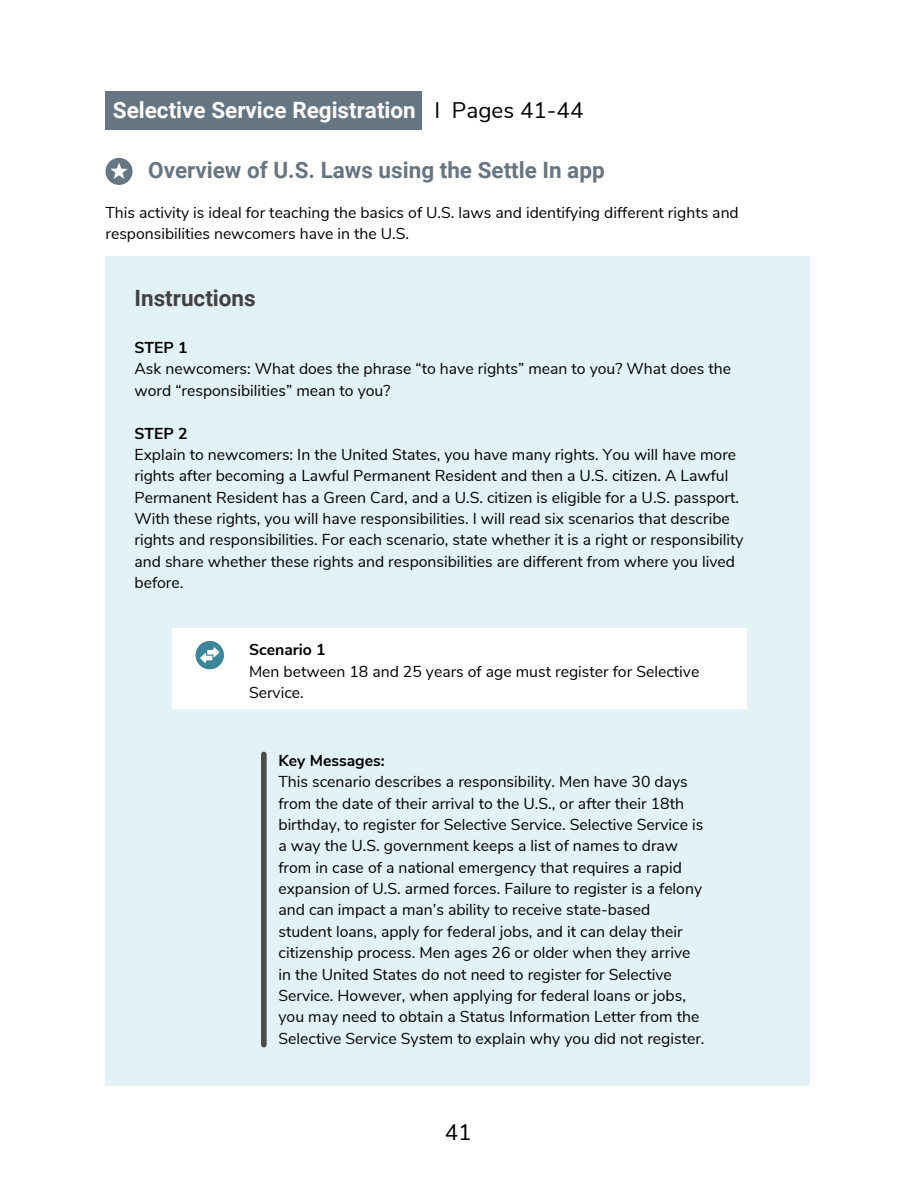
<style>
.page{position:relative;width:918px;height:1188px;background:#fff}
.page>*{position:absolute;margin:0;border:0;box-sizing:border-box;transform-origin:0 0}
.t1{font:700 22.5px "Roboto";color:#fff}
.t2{font:700 22.5px "Roboto";color:#667582}
.t3{font:700 22.5px "Roboto";color:#414042}
.t4{font:22.5px "Nunito Sans";color:#000}
.t5{font:15.75px/21.3px "Nunito Sans";color:#000}
.t6{font:700 15.75px "Nunito Sans";color:#000}
.s1{font-family:"Nunito Sans";font-weight:400;color:#000}
</style>
<div class="page">
<div style="left:106px;top:257px;width:704px;height:829px;background:#e3f2f6"></div>
<div style="left:106px;top:92px;width:316px;height:38px;background:#667582"></div>
<svg style="left:106px;top:158px;width:27px;height:27px"></svg>
<div style="left:261px;top:754px;width:6px;height:291px;background:#4c4c4d"></div>
<div style="left:172px;top:628px;width:575px;height:81px;background:#fff"></div>
<svg style="left:196px;top:641px;width:28px;height:28px"></svg>
<h1 class="t1" style="left:113px;top:97px;width:472px">Selective Service Registration <span class="s1">I Pages 41-44</span></h1>
<h1 class="t2" style="left:148px;top:157px;width:458px">Overview of U.S. Laws using the Settle In app</h1>
<p class="t5" style="left:106px;top:202px;width:635px">This activity is ideal for teaching the basics of U.S. laws and identifying different rights and responsibilities newcomers have in the U.S.</p>
<h1 class="t3" style="left:135px;top:285px;width:123px">Instructions</h1>
<p class="t6" style="left:135px;top:337px;width:55px">STEP 1</p>
<p class="t5" style="left:135px;top:359px;width:598px">Ask newcomers: What does the phrase “to have rights” mean to you? What does the word “responsibilities” mean to you?</p>
<p class="t6" style="left:135px;top:423px;width:55px">STEP 2</p>
<p class="t5" style="left:135px;top:444px;width:611px">Explain to newcomers: In the United States, you have many rights. You will have more rights after becoming a Lawful Permanent Resident and then a U.S. citizen. A Lawful Permanent Resident has a Green Card, and a U.S. citizen is eligible for a U.S. passport.<br>With these rights, you will have responsibilities. I will read six scenarios that describe rights and responsibilities. For each scenario, state whether it is a right or responsibility and share whether these rights and responsibilities are different from where you lived before.</p>
<p class="t6" style="left:249px;top:639px;width:78px">Scenario 1</p>
<p class="t5" style="left:249px;top:661px;width:452px">Men between 18 and 25 years of age must register for Selective<br>Service.</p>
<p class="t6" style="left:278px;top:750px;width:108px">Key Messages:</p>
<p class="t5" style="left:278px;top:771px;width:428px">This scenario describes a responsibility. Men have 30 days from the date of their arrival to the U.S., or after their 18th birthday, to register for Selective Service. Selective Service is a way the U.S. government keeps a list of names to draw from in case of a national emergency that requires a rapid expansion of U.S. armed forces. Failure to register is a felony and can impact a man’s ability to receive state-based student loans, apply for federal jobs, and it can delay their citizenship process. Men ages 26 or older when they arrive in the United States do not need to register for Selective Service. However, when applying for federal loans or jobs, you may need to obtain a Status Information Letter from the Selective Service System to explain why you did not register.</p>
<h1 class="t4" style="left:445px;top:1117px;width:28px">41</h1>
</div>
